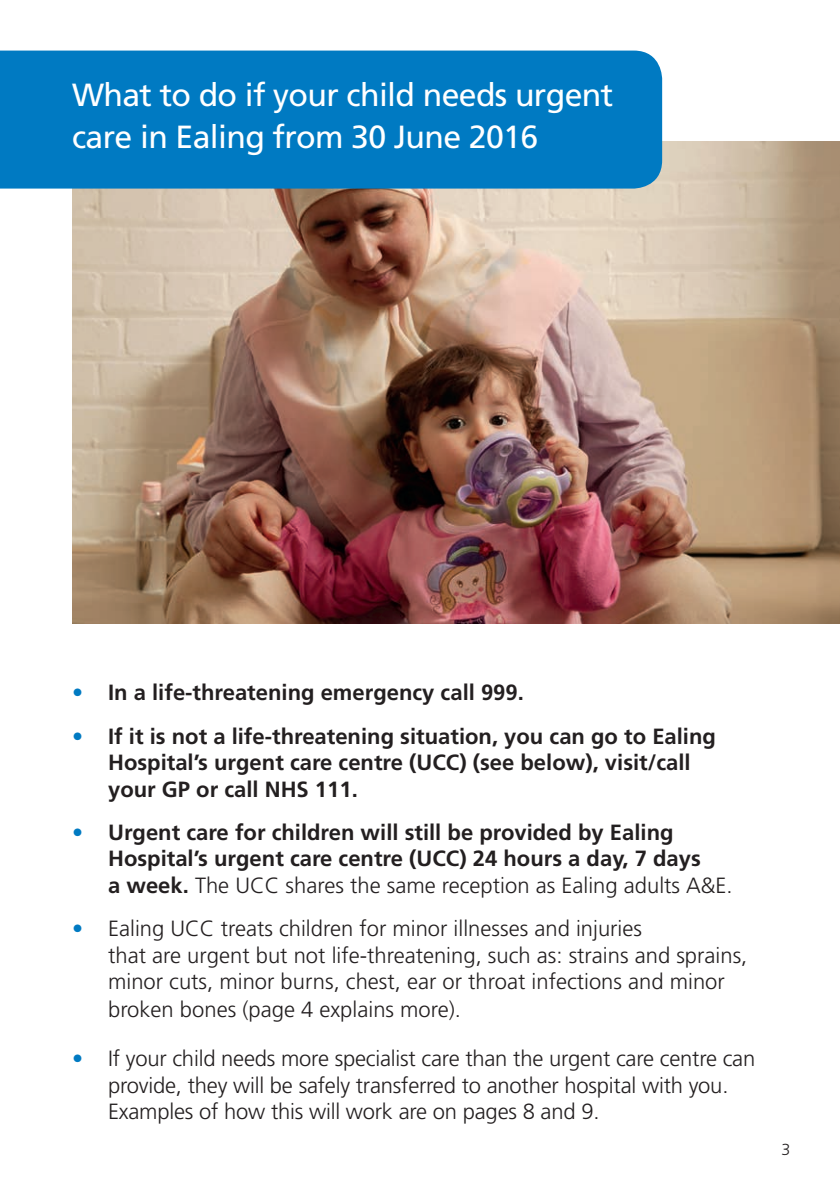
<style>
.page{position:relative;width:840px;height:1191px;background:#fff}
.page>*{position:absolute;margin:0;border:0;box-sizing:border-box;transform-origin:0 0}
.Main_Title{font:32px/42px "Frutiger";letter-spacing:-.02em;color:#fff}
.body_copy{font:300 22px/27px "Frutiger";color:#231f20}
.body_copy-2{font:700 22px/26.4px "Frutiger";color:#231f20}
.LIGHT_BLU_intro{font:300 16px "Frutiger";color:#231f20}
.s1{font-weight:300;color:#007ac2}
.s2{font-weight:300}
.s3{color:#007ac2}
</style>
<div class="page">
<img style="left:72px;top:142px;width:767px;height:482px">
<div style="left:0;top:51px;width:661px;height:138px;background:#007ac2"></div>
<p class="Main_Title" style="left:72px;top:74px;width:542px">What to do if your child needs urgent care in Ealing from 30 June 2016</p>
<p class="body_copy-2" style="left:72px;top:679px;width:453px"><span class="s1">•</span> In a life-threatening emergency call 999.</p>
<p class="body_copy-2" style="left:108px;top:723px;width:609px;text-indent:-36px"><span class="s1">•</span> If it is not a life-threatening situation, you can go to Ealing<br>Hospital’s urgent care centre (UCC) (see below), visit/call your GP or call NHS 111.</p>
<p class="body_copy-2" style="left:108px;top:819px;width:625px;text-indent:-36px"><span class="s1">•</span> Urgent care for children will still be provided by Ealing<br>Hospital’s urgent care centre (UCC) 24 hours a day, 7 days<br>a week. <span class="s2">The UCC shares the same reception as Ealing adults A&amp;E.</span></p>
<p class="body_copy" style="left:108px;top:915px;width:640px;text-indent:-36px"><span class="s3">•</span> Ealing UCC treats children for minor illnesses and injuries<br>that are urgent but not life-threatening, such as: strains and sprains, minor cuts, minor burns, chest, ear or throat infections and minor broken bones (page 4 explains more).</p>
<p class="body_copy" style="left:108px;top:1045px;width:648px;line-height:26.4px;text-indent:-36px"><span class="s3">•</span> If your child needs more specialist care than the urgent care centre can provide, they will be safely transferred to another hospital with you.<br>Examples of how this will work are on pages 8 and 9.</p>
<p class="LIGHT_BLU_intro" style="left:780px;top:1140px;width:10px">3</p>
</div>
